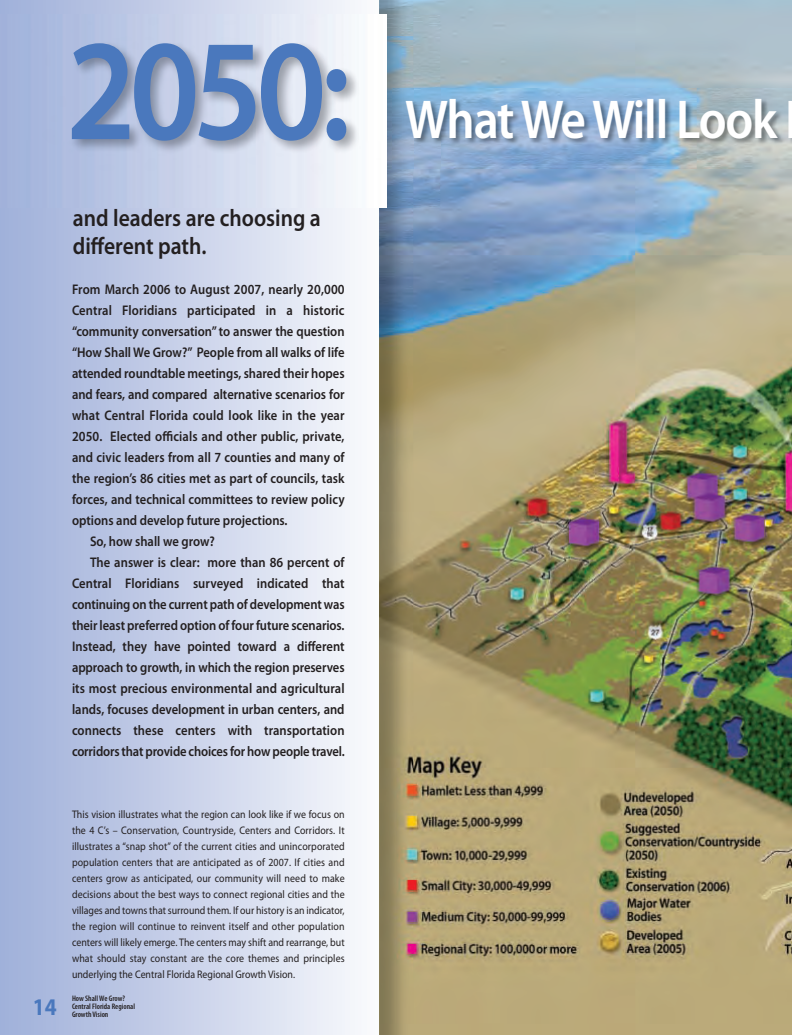
<style>
.page{position:relative;width:792px;height:1035px;background:#fff}
.page>*{position:absolute;margin:0;border:0;box-sizing:border-box;transform-origin:0 0}
.t1{font:600 145px "Myriad Pro";color:#4a78bd;scale:.9 1}
.t2{font:600 55px "Myriad Pro";letter-spacing:-.03em;color:#fff;scale:.9 1}
.t3{font:600 24px/28px "Myriad Pro";color:#231f20;scale:.9 1}
.t4{font:700 24px "Myriad Pro";color:#4a78bd;scale:.9 1}
.t5{font:600 14px "Myriad Pro";color:#231f20;scale:.9 1}
.t6{font:11px/16px "Myriad Pro";color:#231f20;text-align:justify;scale:.9 1}
.t7{font:600 condensed 8px/8px "Myriad Pro";color:#231f20}
</style>
<div class="page">
<img style="left:413px;top:0;width:379px;height:1035px">
<div style="left:0;top:0;width:386px;height:1035px;background:linear-gradient(to right,#9eaed9,#fafbfd)"></div>
<img style="left:379px;top:0;width:34px;height:1035px">
<img style="left:0;top:15px;width:440px;height:193px">
<img style="left:74px;top:181px;width:147px;height:17px">
<img style="left:392px;top:89px;width:400px;height:80px">
<p class="t1" style="left:66px;top:36px;width:318px">2050:</p>
<p class="t3" style="left:73px;top:206px;width:277px">and leaders are choosing a different path.</p>
<p class="t5" style="left:72px;top:284px;width:304px">From March 2006 to August 2007, nearly 20,000</p>
<p class="t5" style="left:72px;top:305px;width:304px">Central Floridians participated in a historic</p>
<p class="t5" style="left:72px;top:326px;width:304px">“community conversation” to answer the question</p>
<p class="t5" style="left:72px;top:347px;width:304px">“How Shall We Grow?” People from all walks of life</p>
<p class="t5" style="left:72px;top:368px;width:304px">attended roundtable meetings, shared their hopes</p>
<p class="t5" style="left:72px;top:389px;width:304px">and fears, and compared alternative scenarios for</p>
<p class="t5" style="left:72px;top:410px;width:304px">what Central Florida could look like in the year</p>
<p class="t5" style="left:72px;top:431px;width:304px">2050. Elected officials and other public, private,</p>
<p class="t5" style="left:72px;top:452px;width:304px">and civic leaders from all 7 counties and many of</p>
<p class="t5" style="left:72px;top:473px;width:304px">the region’s 86 cities met as part of councils, task</p>
<p class="t5" style="left:72px;top:494px;width:304px">forces, and technical committees to review policy</p>
<p class="t5" style="left:72px;top:515px;width:241px">options and develop future projections.</p>
<p class="t5" style="left:90px;top:536px;width:140px">So, how shall we grow?</p>
<p class="t5" style="left:90px;top:557px;width:284px">The answer is clear: more than 86 percent of</p>
<p class="t5" style="left:72px;top:578px;width:304px">Central Floridians surveyed indicated that</p>
<p class="t5" style="left:72px;top:599px;width:304px">continuing on the current path of development was</p>
<p class="t5" style="left:72px;top:620px;width:304px">their least preferred option of four future scenarios.</p>
<p class="t5" style="left:72px;top:641px;width:304px">Instead, they have pointed toward a different</p>
<p class="t5" style="left:72px;top:662px;width:304px">approach to growth, in which the region preserves</p>
<p class="t5" style="left:72px;top:683px;width:304px">its most precious environmental and agricultural</p>
<p class="t5" style="left:72px;top:704px;width:304px">lands, focuses development in urban centers, and</p>
<p class="t5" style="left:72px;top:725px;width:304px">connects these centers with transportation</p>
<p class="t5" style="left:72px;top:746px;width:304px">corridors that provide choices for how people travel.</p>
<p class="t6" style="left:72px;top:807px;width:304px">This vision illustrates what the region can look like if we focus on the 4 C’s – Conservation, Countryside, Centers and Corridors. It illustrates a “snap shot” of the current cities and unincorporated population centers that are anticipated as of 2007. If cities and centers grow as anticipated, our community will need to make decisions about the best ways to connect regional cities and the villages and towns that surround them. If our history is an indicator, the region will continue to reinvent itself and other population centers will likely emerge. The centers may shift and rearrange, but what should stay constant are the core themes and principles underlying the Central Florida Regional Growth Vision.</p>
<p class="t7" style="left:72px;top:995px;width:65px">How Shall We Grow?<br>Central Florida Regional</p>
<p class="t4" style="left:33px;top:998px;width:28px">14</p>
<p class="t7" style="left:72px;top:1011px;width:38px">Growth Vision</p>
<p class="t2" style="left:405px;top:99px;width:415px">What We Will Look</p>
</div>
